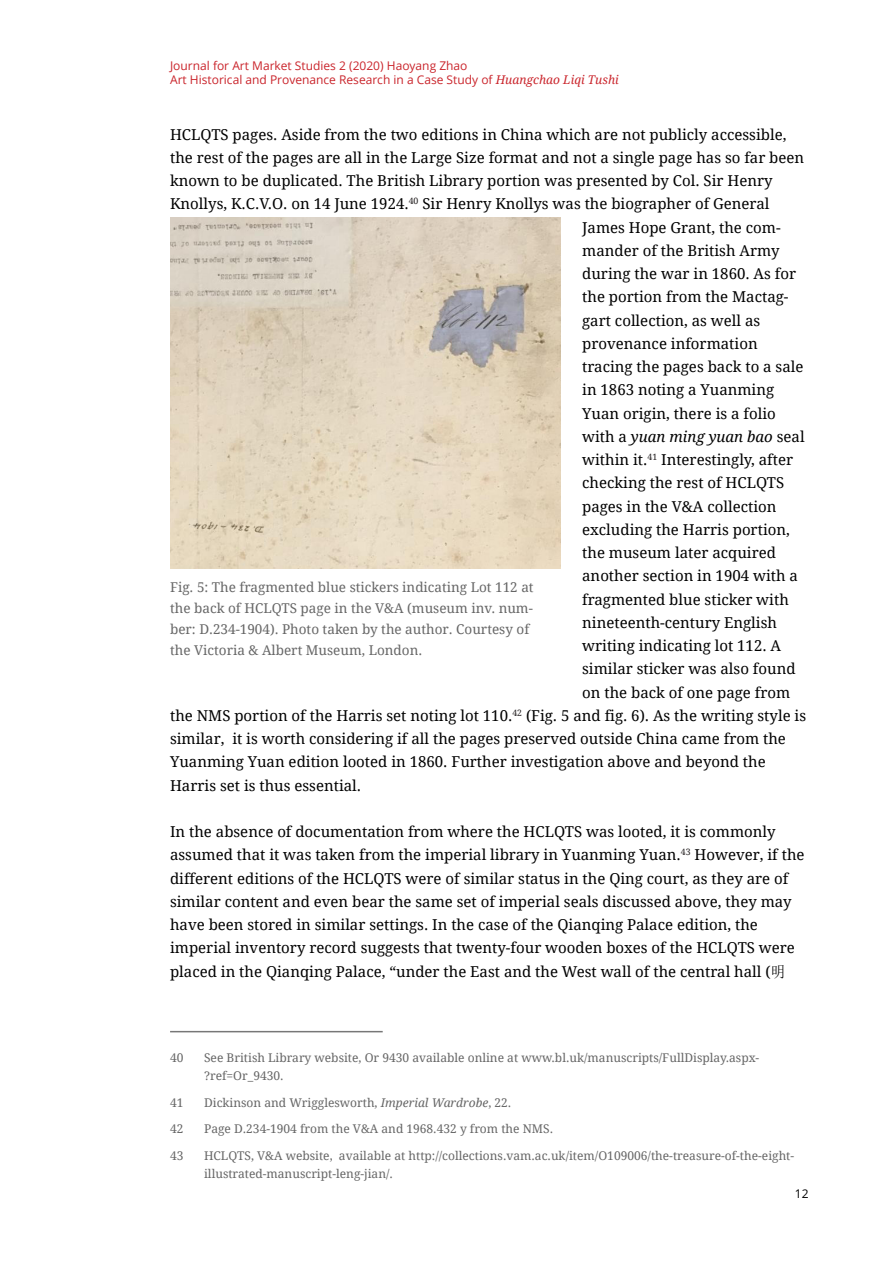
<style>
.page{position:relative;width:893px;height:1263px;background:#fff}
.page>*{position:absolute;margin:0;border:0;box-sizing:border-box;transform-origin:0 0}
.fkm-standard-absatz{font:15px/23.2px "Droid Serif";color:#000}
.t1{font:italic 15px "Droid Serif";color:#000}
.t2{font:13.5px/21px "Droid Serif";color:#666}
.fkm-fussnoten{font:12px/18px "Droid Serif";color:#666}
.t3{font:12px/14.4px "Open Sans";color:#ca252c}
.t4{font:12px "Open Sans";color:#000}
.s1{font-family:"Droid Serif";font-style:italic}
.s2{font-style:normal}
.s3{font-family:"Sim Sun"}
.s4{font-style:italic}
</style>
<div class="page">
<hr style="left:170px;top:1031px;width:213px;height:1px;background:#777">
<img style="left:170px;top:217px;width:391px;height:351px">
<p class="t3" style="left:170px;top:58px;width:450px">Journal for Art Market Studies 2 (2020) Haoyang Zhao<br>Art Historical and Provenance Research in a Case Study of <span class="s1">Huangchao Liqi Tushi</span></p>
<p class="fkm-standard-absatz" style="left:170px;top:123px;width:618px">HCLQTS pages. Aside from the two editions in China which are not publicly accessible,</p>
<p class="fkm-standard-absatz" style="left:170px;top:146px;width:636px">the rest of the pages are all in the Large Size format and not a single page has so far been</p>
<p class="fkm-standard-absatz" style="left:170px;top:169px;width:604px">known to be duplicated. The British Library portion was presented by Col. Sir Henry</p>
<p class="fkm-standard-absatz" style="left:170px;top:192px;width:601px">Knollys, K.C.V.O. on 14 June 1924.<sup>40</sup> Sir Henry Knollys was the biographer of General</p>
<p class="fkm-standard-absatz" style="left:582px;top:216px;width:200px">James Hope Grant, the com-</p>
<p class="fkm-standard-absatz" style="left:582px;top:239px;width:199px">mander of the British Army</p>
<p class="fkm-standard-absatz" style="left:582px;top:262px;width:215px">during the war in 1860. As for</p>
<p class="fkm-standard-absatz" style="left:582px;top:285px;width:208px">the portion from the Mactag-</p>
<p class="fkm-standard-absatz" style="left:582px;top:309px;width:180px">gart collection, as well as</p>
<p class="fkm-standard-absatz" style="left:582px;top:332px;width:177px">provenance information</p>
<p class="fkm-standard-absatz" style="left:582px;top:355px;width:223px">tracing the pages back to a sale</p>
<p class="fkm-standard-absatz" style="left:582px;top:378px;width:193px">in 1863 noting a Yuanming</p>
<p class="fkm-standard-absatz" style="left:582px;top:402px;width:195px">Yuan origin, there is a folio</p>
<p class="t1" style="left:582px;top:426px;width:224px"><span class="s2">with a</span> yuan ming yuan bao <span class="s2">seal</span></p>
<p class="fkm-standard-absatz" style="left:582px;top:448px;width:212px">within it.<sup>41</sup> Interestingly, after</p>
<p class="fkm-standard-absatz" style="left:582px;top:471px;width:204px">checking the rest of HCLQTS</p>
<p class="fkm-standard-absatz" style="left:582px;top:495px;width:196px">pages in the V&amp;A collection</p>
<p class="fkm-standard-absatz" style="left:582px;top:518px;width:209px">excluding the Harris portion,</p>
<p class="fkm-standard-absatz" style="left:582px;top:541px;width:195px">the museum later acquired</p>
<p class="fkm-standard-absatz" style="left:582px;top:564px;width:217px">another section in 1904 with a</p>
<p class="fkm-standard-absatz" style="left:582px;top:588px;width:208px">fragmented blue sticker with</p>
<p class="fkm-standard-absatz" style="left:582px;top:611px;width:196px">nineteenth-century English</p>
<p class="fkm-standard-absatz" style="left:582px;top:634px;width:200px">writing indicating lot 112. A</p>
<p class="fkm-standard-absatz" style="left:582px;top:657px;width:215px">similar sticker was also found</p>
<p class="fkm-standard-absatz" style="left:582px;top:681px;width:210px">on the back of one page from</p>
<p class="fkm-standard-absatz" style="left:170px;top:704px;width:638px">the NMS portion of the Harris set noting lot 110.<sup>42</sup> (Fig. 5 and fig. 6). As the writing style is</p>
<p class="fkm-standard-absatz" style="left:170px;top:727px;width:617px">similar, it is worth considering if all the pages preserved outside China came from the</p>
<p class="fkm-standard-absatz" style="left:170px;top:750px;width:597px">Yuanming Yuan edition looted in 1860. Further investigation above and beyond the</p>
<p class="fkm-standard-absatz" style="left:170px;top:774px;width:193px">Harris set is thus essential.</p>
<p class="fkm-standard-absatz" style="left:170px;top:820px;width:636px">In the absence of documentation from where the HCLQTS was looted, it is commonly assumed that it was taken from the imperial library in Yuanming Yuan.<sup>43</sup> However, if the different editions of the HCLQTS were of similar status in the Qing court, as they are of similar content and even bear the same set of imperial seals discussed above, they may have been stored in similar settings. In the case of the Qianqing Palace edition, the imperial inventory record suggests that twenty-four wooden boxes of the HCLQTS were placed in the Qianqing Palace, “under the East and the West wall of the central hall (<span class="s3">明</span></p>
<p class="t2" style="left:170px;top:576px;width:365px">Fig. 5: The fragmented blue stickers indicating Lot 112 at the back of HCLQTS page in the V&amp;A (museum inv. num&shy;ber: D.234-1904). Photo taken by the author. Courtesy of the Victoria &amp; Albert Museum, London.</p>
<p class="fkm-fussnoten" style="left:170px;top:1049px;width:15px">40</p>
<p class="fkm-fussnoten" style="left:204px;top:1049px;width:557px">See British Library website, Or 9430 available online at www.bl.uk/manuscripts/FullDisplay.aspx-?ref=Or_9430.</p>
<p class="fkm-fussnoten" style="left:170px;top:1094px;width:15px">41</p>
<p class="fkm-fussnoten" style="left:204px;top:1094px;width:309px">Dickinson and Wrigglesworth, <span class="s4">Imperial Wardrobe</span>, 22.</p>
<p class="fkm-fussnoten" style="left:170px;top:1120px;width:15px">42</p>
<p class="fkm-fussnoten" style="left:204px;top:1120px;width:350px">Page D.234-1904 from the V&amp;A and 1968.432 y from the NMS.</p>
<p class="fkm-fussnoten" style="left:170px;top:1147px;width:15px">43</p>
<p class="fkm-fussnoten" style="left:204px;top:1147px;width:592px">HCLQTS, V&amp;A website, available at http://collections.vam.ac.uk/item/O109006/the-treasure-of-the-eight&shy;illustrated-manuscript-leng-jian/.</p>
<p class="t4" style="left:795px;top:1185px;width:15px">12</p>
</div>
